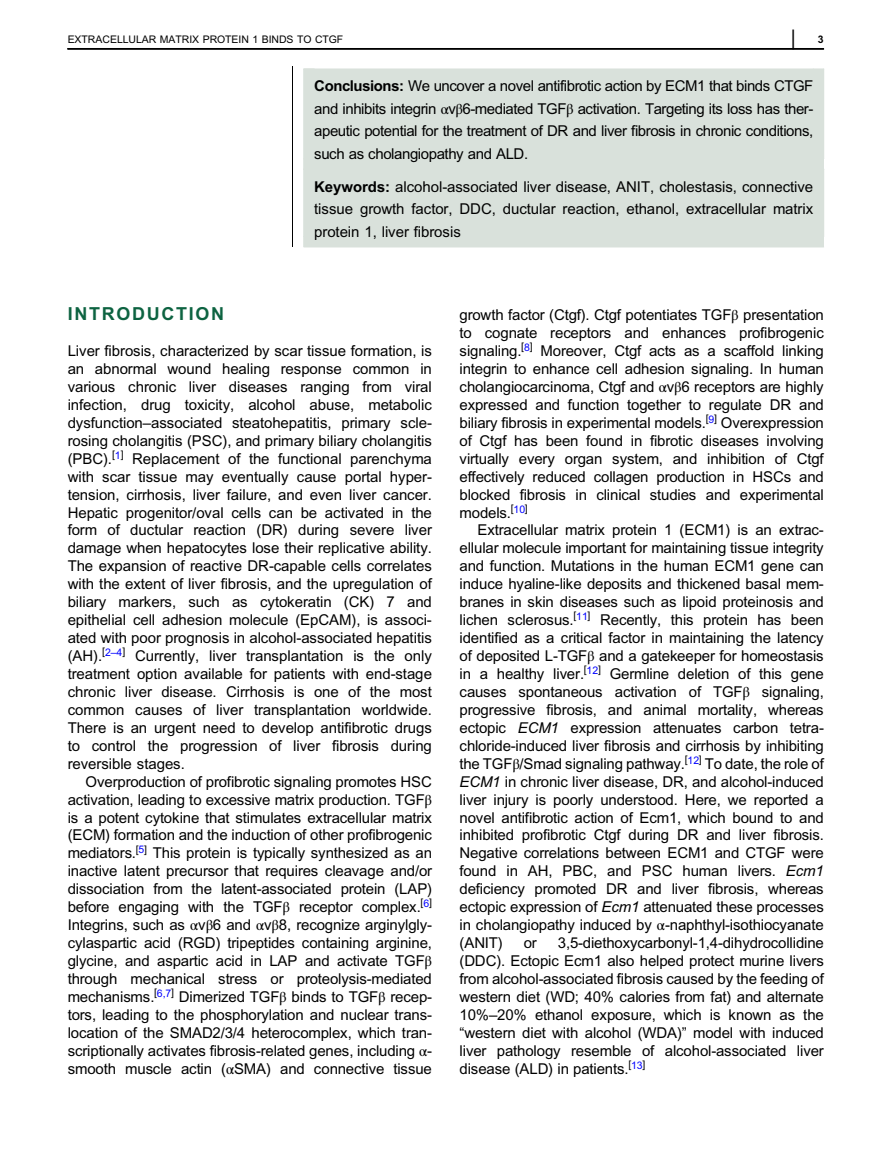
<style>
.page{position:relative;width:891px;height:1175px;background:#fff}
.page>*{position:absolute;margin:0;border:0;box-sizing:border-box;transform-origin:0 0}
.t1{font:28.8px "Adv OT8608 a 8 d 1";color:#000;scale:.75 1}
.t2{font:18px "Adv O Tb 99 cb 1 f 1.B";letter-spacing:.1em;color:#0d6341}
.t3{font:15px/18px "Adv O Tb 214 af 43";color:#000;text-align:justify}
.t4{font:10.5px "Adv O Tb 214 af 43";color:#000}
.t5{font:10.5px "Adv O Tb 99 cb 1 f 1.B";color:#000}
.s1{font-family:"Adv O Tb 99 cb 1 f 1.B"}
.s2{font-family:"Adv OT8608 a 8 d 1"}
.s3{font-style:inherit}
.s4{font-family:"Adv T Tb 6 c 2036 d.I"}
</style>
<div class="page">
<div style="left:304px;top:69px;width:520px;height:178px;background:#d9e1db"></div>
<hr style="left:292px;top:66px;width:1px;height:181px;background:#000">
<hr style="left:68px;top:48px;width:756px;height:1px;background:#000">
<p class="t4" style="left:68px;top:36px;width:277px">EXTRACELLULAR MATRIX PROTEIN 1 BINDS TO CTGF</p>
<h1 class="t1" style="left:791px;top:22px;width:7px">|</h1>
<p class="t5" style="left:818px;top:36px;width:7px">3</p>
<p class="t3" style="left:314px;top:76px;width:501px;line-height:22.4px"><span class="s1">Conclusions:</span> We uncover a novel antifibrotic action by ECM1 that binds CTGF and inhibits integrin <span class="s2">α</span>v<span class="s2">β</span>6-mediated TGF<span class="s2">β</span> activation. Targeting its loss has ther&shy;apeutic potential for the treatment of DR and liver fibrosis in chronic conditions, such as cholangiopathy and ALD.</p>
<p class="t3" style="left:314px;top:176px;width:501px;line-height:22.5px"><span class="s1">Keywords:</span> alcohol-associated liver disease, ANIT, cholestasis, connective tissue growth factor, DDC, ductular reaction, ethanol, extracellular matrix protein 1, liver fibrosis</p>
<p class="t2" style="left:68px;top:307px;width:158px">INTRODUCTION</p>
<p class="t3" style="left:68px;top:343px;width:366px">Liver fibrosis, characterized by scar tissue formation, is an abnormal wound healing response common in various chronic liver diseases ranging from viral infection, drug toxicity, alcohol abuse, metabolic dysfunction<span class="s3">–</span>associated steatohepatitis, primary scle&shy;rosing cholangitis (PSC), and primary biliary cholangitis (PBC).<sup>[</sup><sup>1</sup><sup>]</sup> Replacement of the functional parenchyma with scar tissue may eventually cause portal hyper&shy;tension, cirrhosis, liver failure, and even liver cancer.<br>Hepatic progenitor/oval cells can be activated in the form of ductular reaction (DR) during severe liver damage when hepatocytes lose their replicative ability.<br>The expansion of reactive DR-capable cells correlates with the extent of liver fibrosis, and the upregulation of biliary markers, such as cytokeratin (CK) 7 and epithelial cell adhesion molecule (EpCAM), is associ&shy;ated with poor prognosis in alcohol-associated hepatitis (AH).<sup>[</sup><sup>2</sup><sup>–</sup><sup>4</sup><sup>]</sup> Currently, liver transplantation is the only treatment option available for patients with end-stage chronic liver disease. Cirrhosis is one of the most common causes of liver transplantation worldwide.<br>There is an urgent need to develop antifibrotic drugs to control the progression of liver fibrosis during reversible stages.</p>
<p class="t3" style="left:68px;top:773px;width:366px;text-indent:18px">Overproduction of profibrotic signaling promotes HSC activation, leading to excessive matrix production. TGF<span class="s2">β </span>is a potent cytokine that stimulates extracellular matrix (ECM) formation and the induction of other profibrogenic mediators.<sup>[</sup><sup>5</sup><sup>]</sup> This protein is typically synthesized as an inactive latent precursor that requires cleavage and/or dissociation from the latent-associated protein (LAP) before engaging with the TGF<span class="s2">β</span> receptor complex.<sup>[</sup><sup>6</sup><sup>] </sup>Integrins, such as <span class="s2">α</span>v<span class="s2">β</span>6 and <span class="s2">α</span>v<span class="s2">β</span>8, recognize arginylgly&shy;cylaspartic acid (RGD) tripeptides containing arginine, glycine, and aspartic acid in LAP and activate TGF<span class="s2">β </span>through mechanical stress or proteolysis-mediated mechanisms.<sup>[</sup><sup>6,7</sup><sup>]</sup> Dimerized TGF<span class="s2">β</span> binds to TGF<span class="s2">β</span> recep&shy;tors, leading to the phosphorylation and nuclear trans&shy;location of the SMAD2/3/4 heterocomplex, which tran&shy;scriptionally activates fibrosis-related genes, including <span class="s2">α&shy;</span>smooth muscle actin (<span class="s2">α</span>SMA) and connective tissue</p>
<p class="t3" style="left:460px;top:307px;width:366px">growth factor (Ctgf). Ctgf potentiates TGF<span class="s2">β</span> presentation to cognate receptors and enhances profibrogenic signaling.<sup>[</sup><sup>8</sup><sup>]</sup> Moreover, Ctgf acts as a scaffold linking integrin to enhance cell adhesion signaling. In human cholangiocarcinoma, Ctgf and <span class="s2">α</span>v<span class="s2">β</span>6 receptors are highly expressed and function together to regulate DR and biliary fibrosis in experimental models.<sup>[</sup><sup>9</sup><sup>]</sup> Overexpression of Ctgf has been found in fibrotic diseases involving virtually every organ system, and inhibition of Ctgf effectively reduced collagen production in HSCs and blocked fibrosis in clinical studies and experimental models.<sup>[</sup><sup>10</sup><sup>]</sup></p>
<p class="t3" style="left:460px;top:522px;width:366px;text-indent:18px">Extracellular matrix protein 1 (ECM1) is an extrac&shy;ellular molecule important for maintaining tissue integrity and function. Mutations in the human ECM1 gene can induce hyaline-like deposits and thickened basal mem&shy;branes in skin diseases such as lipoid proteinosis and lichen sclerosus.<sup>[</sup><sup>11</sup><sup>]</sup> Recently, this protein has been identified as a critical factor in maintaining the latency of deposited L-TGF<span class="s2">β</span> and a gatekeeper for homeostasis in a healthy liver.<sup>[</sup><sup>12</sup><sup>]</sup> Germline deletion of this gene causes spontaneous activation of TGF<span class="s2">β</span> signaling, progressive fibrosis, and animal mortality, whereas ectopic <span class="s4">ECM1</span> expression attenuates carbon tetra&shy;chloride-induced liver fibrosis and cirrhosis by inhibiting the TGF<span class="s2">β</span>/Smad signaling pathway.<sup>[</sup><sup>12</sup><sup>]</sup> To date, the role of <span class="s4">ECM1</span> in chronic liver disease, DR, and alcohol-induced liver injury is poorly understood. Here, we reported a novel antifibrotic action of Ecm1, which bound to and inhibited profibrotic Ctgf during DR and liver fibrosis.<br>Negative correlations between ECM1 and CTGF were found in AH, PBC, and PSC human livers. <span class="s4">Ecm1 </span>deficiency promoted DR and liver fibrosis, whereas ectopic expression of <span class="s4">Ecm1</span> attenuated these processes in cholangiopathy induced by <span class="s2">α</span>-naphthyl-isothiocyanate (ANIT)</p>
<p class="t3" style="left:460px;top:935px;width:366px;text-indent:98px">3,5-diethoxycarbonyl-1,4-dihydrocollidine (DDC). Ectopic Ecm1 also helped protect murine livers from alcohol-associated fibrosis caused by the feeding of western diet (WD; 40% calories from fat) and alternate 10%<span class="s3">–</span>20% ethanol exposure, which is known as the <span class="s3">“</span>western diet with alcohol (WDA)<span class="s3">”</span> model with induced liver pathology resemble of alcohol-associated liver disease (ALD) in patients.<sup>[</sup><sup>13</sup><sup>]</sup></p>
<p class="t3" style="left:524px;top:935px;width:15px">or</p>
</div>
